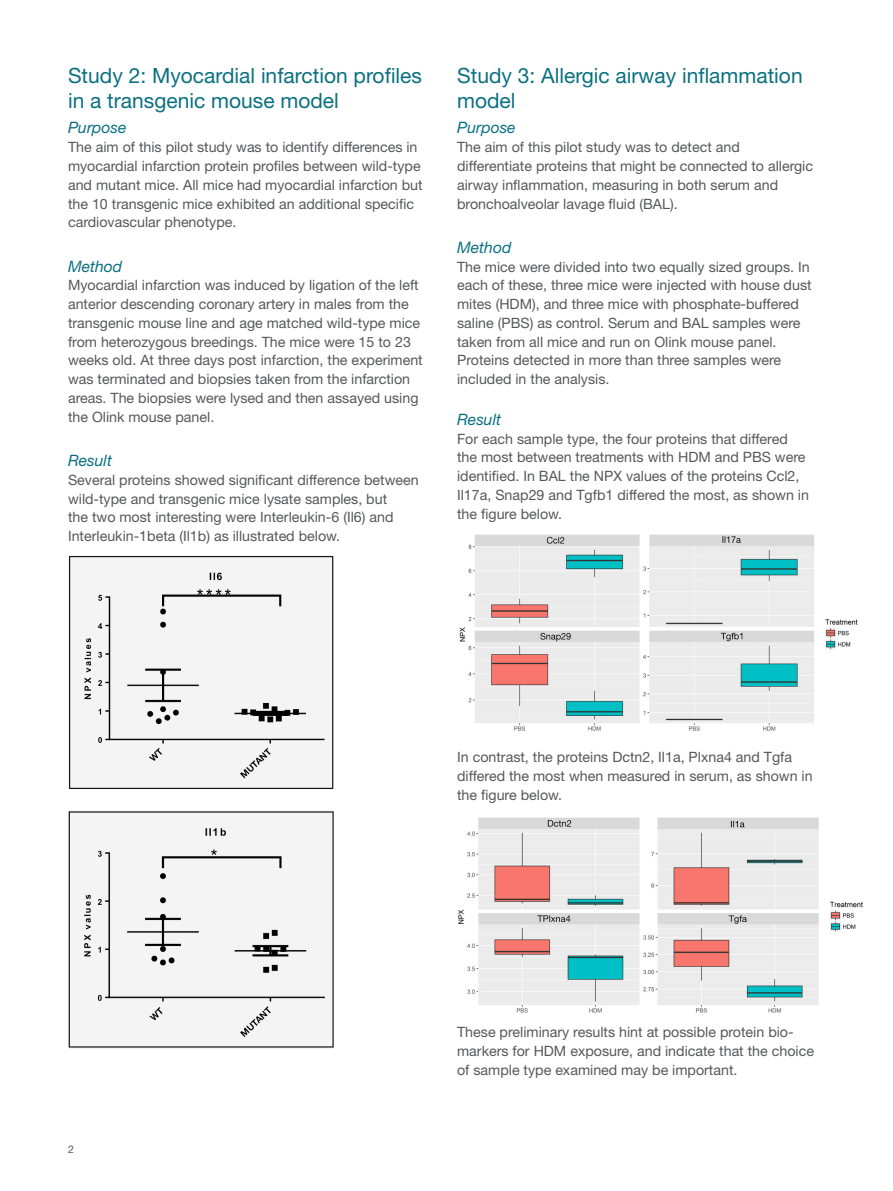
<style>
.page{position:relative;width:893px;height:1191px;background:#fff}
.page>*{position:absolute;margin:0;border:0;box-sizing:border-box;transform-origin:0 0}
.Subhead_1{font:21px/25.2px "Helvetica Neue LT Std";color:#0a7081}
.Subhead_1-2{font:italic 15.75px "Helvetica Neue LT Std";color:#0a7081}
.Subhead_1-3{font:14.25px/18.8px "Helvetica Neue LT Std";color:#57585a}
.t1{font:10.5px "Helvetica Neue LT Std";color:#57585a}
</style>
<div class="page">
<img style="left:68px;top:555px;width:266px;height:234px">
<img style="left:68px;top:810px;width:266px;height:238px">
<img style="left:459px;top:534px;width:399px;height:197px">
<img style="left:458px;top:817px;width:405px;height:196px">
<p class="Subhead_1" style="left:68px;top:63px;width:355px">Study 2: Myocardial infarction profiles in a transgenic mouse model</p>
<p class="Subhead_1-2" style="left:68px;top:118px;width:60px">Purpose</p>
<p class="Subhead_1-3" style="left:68px;top:138px;width:356px">The aim of this pilot study was to identify differences in myocardial infarction protein profiles between wild-type and mutant mice. All mice had myocardial infarction but the 10 transgenic mice exhibited an additional specific cardiovascular phenotype.</p>
<p class="Subhead_1-2" style="left:68px;top:257px;width:56px">Method</p>
<p class="Subhead_1-3" style="left:68px;top:276px;width:356px">Myocardial infarction was induced by ligation of the left anterior descending coronary artery in males from the transgenic mouse line and age matched wild-type mice from heterozygous breedings. The mice were 15 to 23 weeks old. At three days post infarction, the experiment was terminated and biopsies taken from the infarction areas. The biopsies were lysed and then assayed using the Olink mouse panel.</p>
<p class="Subhead_1-2" style="left:68px;top:451px;width:46px">Result</p>
<p class="Subhead_1-3" style="left:68px;top:470px;width:352px">Several proteins showed significant difference between wild-type and transgenic mice lysate samples, but<br>the two most interesting were Interleukin-6 (Il6) and Interleukin-1beta (Il1b) as illustrated below.</p>
<p class="Subhead_1" style="left:457px;top:63px;width:347px">Study 3: Allergic airway inflammation model</p>
<p class="Subhead_1-2" style="left:457px;top:118px;width:60px">Purpose</p>
<p class="Subhead_1-3" style="left:457px;top:138px;width:357px">The aim of this pilot study was to detect and differentiate proteins that might be connected to allergic airway inflammation, measuring in both serum and bronchoalveolar lavage fluid (BAL).</p>
<p class="Subhead_1-2" style="left:457px;top:238px;width:56px">Method</p>
<p class="Subhead_1-3" style="left:457px;top:257px;width:356px">The mice were divided into two equally sized groups. In each of these, three mice were injected with house dust mites (HDM), and three mice with phosphate-buffered saline (PBS) as control. Serum and BAL samples were taken from all mice and run on Olink mouse panel.<br>Proteins detected in more than three samples were included in the analysis.</p>
<p class="Subhead_1-2" style="left:457px;top:410px;width:46px">Result</p>
<p class="Subhead_1-3" style="left:457px;top:429px;width:353px">For each sample type, the four proteins that differed the most between treatments with HDM and PBS were identified. In BAL the NPX values of the proteins Ccl2, Il17a, Snap29 and Tgfb1 differed the most, as shown in the figure below.</p>
<p class="Subhead_1-3" style="left:457px;top:747px;width:357px">In contrast, the proteins Dctn2, Il1a, Plxna4 and Tgfa differed the most when measured in serum, as shown in the figure below.</p>
<p class="t1" style="left:68px;top:1142px;width:7px">2</p>
<p class="Subhead_1-3" style="left:457px;top:1022px;width:358px">These preliminary results hint at possible protein bio&shy;markers for HDM exposure, and indicate that the choice of sample type examined may be important.</p>
</div>
